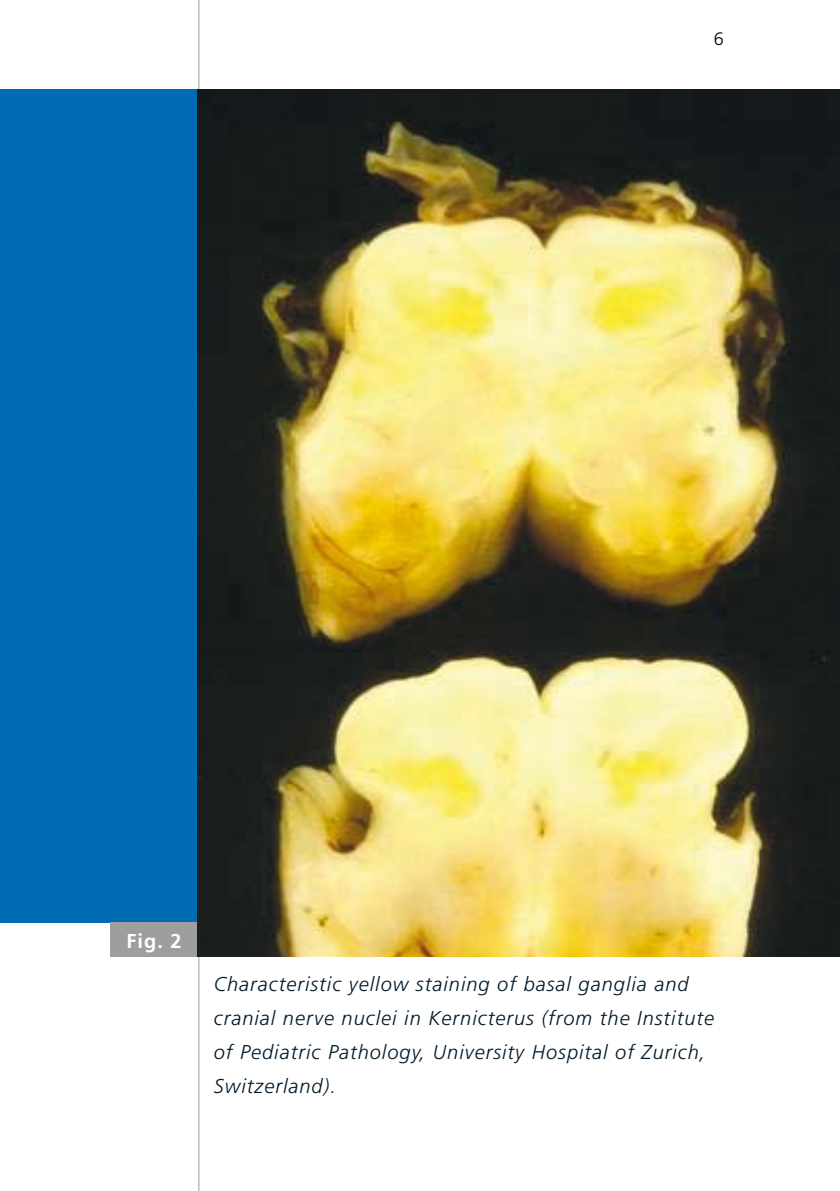
<style>
.page{position:relative;width:840px;height:1191px;background:#fff}
.page>*{position:absolute;margin:0;border:0;box-sizing:border-box;transform-origin:0 0}
.t1{font:italic 300 20px/34px "Frutiger LT Std";letter-spacing:.05em;color:#011a2a}
.t2{font:700 20px "Frutiger";color:#fff}
.t3{font:300 18px "Frutiger";color:#000}
</style>
<div class="page">
<hr style="left:198px;top:0;width:1px;height:1191px;background:#9c9e9f">
<div style="left:0;top:90px;width:198px;height:832px;background:#006ab3"></div>
<div style="left:110px;top:922px;width:88px;height:34px;background:#9c9e9f"></div>
<img style="left:198px;top:90px;width:641px;height:866px">
<p class="t3" style="left:713px;top:28px;width:12px">6</p>
<p class="t2" style="left:126px;top:929px;width:57px">Fig. 2</p>
<p class="t1" style="left:214px;top:967px;width:501px">Characteristic yellow staining of basal ganglia and cranial nerve nuclei in Kernicterus (from the Institute of Pediatric Pathology, University Hospital of Zurich, Switzerland).</p>
</div>
